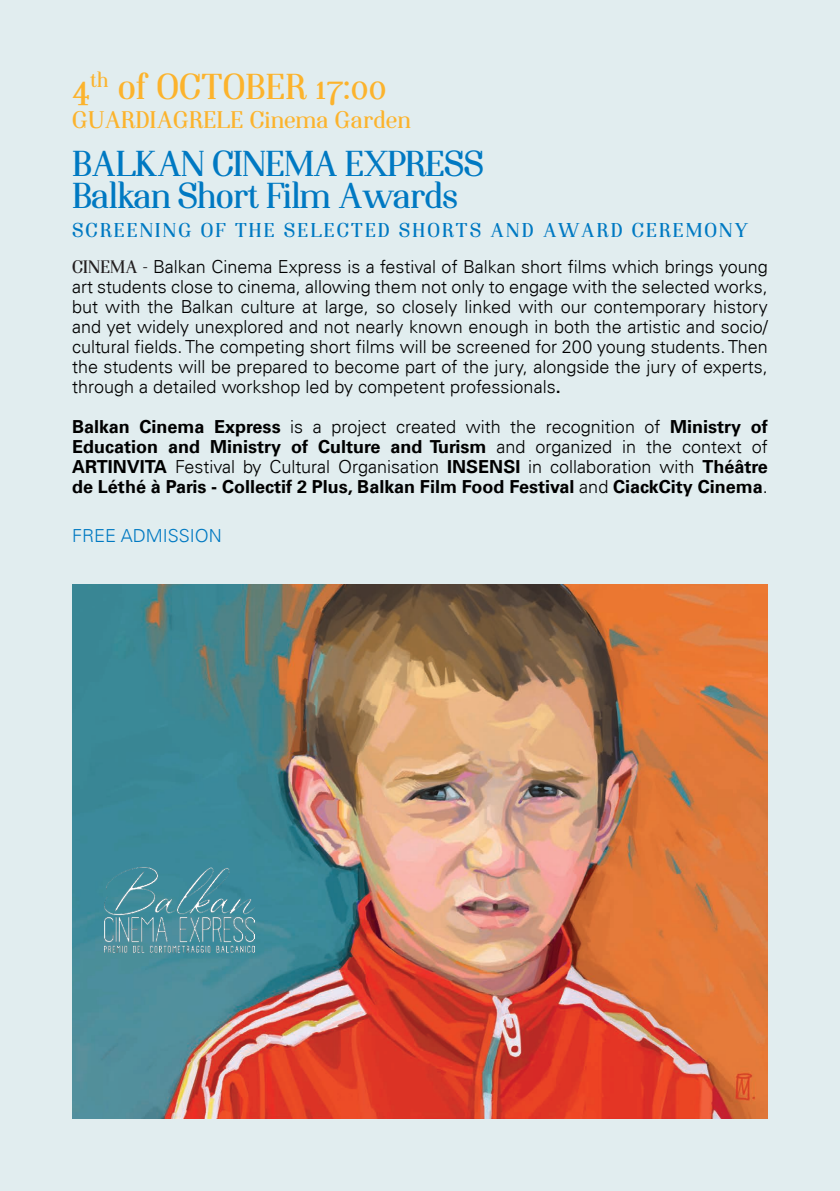
<style>
.page{position:relative;width:840px;height:1191px;background:#fff}
.page>*{position:absolute;margin:0;border:0;box-sizing:border-box;transform-origin:0 0}
.t1{font:700 36px/32px "Night Still Comes";letter-spacing:-.03em;color:#0079c2}
.t2{font:700 36px "Night Still Comes";color:#fcb32c}
.t3{font:700 24px "Night Still Comes";color:#fcb32c}
.t4{font:700 20px "Night Still Comes";letter-spacing:.1em;color:#0079c2}
.t5{font:300 18px/20px "Univers LT";color:#000;text-align:justify}
.t6{font:700 18px/20px "Univers LT";color:#000;text-align:justify}
.t7{font:300 18px "Univers LT";color:#0079c2}
.s1{font-family:"Night Still Comes";font-weight:700;color:#231f20}
.s2{font-weight:700}
.s3{font-weight:300}
</style>
<div class="page">
<div style="left:0;top:0;width:839px;height:1191px;background:#e1edef"></div>
<img style="left:72px;top:584px;width:695px;height:535px">
<img style="left:104px;top:866px;width:150px;height:87px">
<h1 class="t2" style="left:72px;top:72px;width:316px">4<sup>th</sup> of OCTOBER 17:00</h1>
<h2 class="t3" style="left:72px;top:110px;width:340px">GUARDIAGRELE Cinema Garden</h2>
<h1 class="t1" style="left:72px;top:151px;width:413px">BALKAN CINEMA EXPRESS<br>Balkan Short Film Awards</h1>
<p class="t4" style="left:72px;top:222px;width:677px">SCREENING OF THE SELECTED SHORTS AND AWARD CEREMONY</p>
<p class="t5" style="left:72px;top:256px;width:697px"><span class="s1">CINEMA -</span> Balkan Cinema Express is a festival of Balkan short films which brings young art students close to cinema, allowing them not only to engage with the selected works, but with the Balkan culture at large, so closely linked with our contemporary history and yet widely unexplored and not nearly known enough in both the artistic and socio/ cultural fields. The competing short films will be screened for 200 young students. Then the students will be prepared to become part of the jury, alongside the jury of experts, through a detailed workshop led by competent professionals<span class="s2">.</span></p>
<p class="t6" style="left:72px;top:416px;width:697px">Balkan Cinema Express <span class="s3">is a project created with the recognition of</span> Ministry of Education and Ministry of Culture and Turism <span class="s3">and organized in the context of </span>ARTINVITA <span class="s3">Festival by Cultural Organisation</span> INSENSI <span class="s3">in collaboration with</span> Théâtre de Léthé à Paris - Collectif 2 Plus, Balkan Film Food Festival <span class="s3">and</span> CiackCity Cinema<span class="s3">.</span></p>
<p class="t7" style="left:72px;top:524px;width:151px">FREE ADMISSION</p>
</div>
